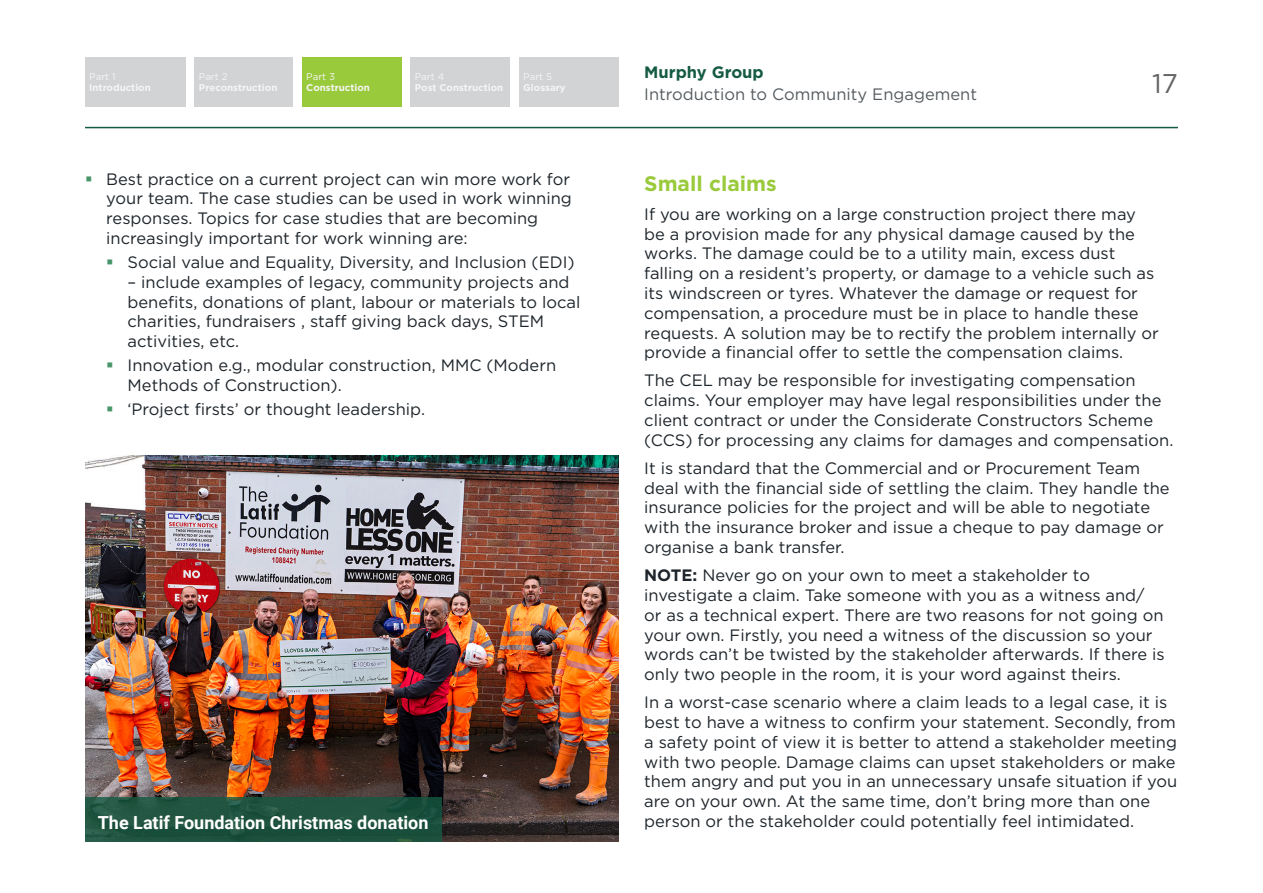
<style>
.page{position:relative;width:1263px;height:893px;background:#fff}
.page>*{position:absolute;margin:0;border:0;box-sizing:border-box;transform-origin:0 0}
.t1{font:27px "Gotham";color:#636366}
.Heading_3___14pt{font:700 21px "Gotham";color:#99ca3b}
.t2{font:700 18px "Roboto";color:#fff}
.Body_Text__Cap_Stat{font:16.5px/19.8px "Gotham";color:#1e252b}
.t3{font:16.5px "Gotham";color:#565c60}
.t4{font:700 16.5px "Gotham";color:#155a42}
.Body_Text__Cap_Stat-2{font:700 9.75px "Gotham";color:#f5f5f4}
.Body_Text__Cap_Stat-3{font:9.75px "Gotham";color:#f5f5f4}
.s1{font-weight:700}
</style>
<div class="page">
<img style="left:85px;top:455px;width:534px;height:387px">
<div style="left:85px;top:798px;width:356px;height:44px;background:#1f5440"></div>
<hr style="left:85px;top:127px;width:1093px;height:1px;background:#155a42">
<div style="left:85px;top:57px;width:101px;height:49px;background:#d2d3d5"></div>
<div style="left:195px;top:57px;width:98px;height:49px;background:#d2d3d5"></div>
<div style="left:410px;top:57px;width:100px;height:49px;background:#d2d3d5"></div>
<div style="left:519px;top:57px;width:100px;height:49px;background:#d2d3d5"></div>
<div style="left:302px;top:57px;width:100px;height:49px;background:#99ca3b"></div>
<p class="Body_Text__Cap_Stat-3" style="left:89px;top:70px;width:28px">Part 1</p>
<p class="Body_Text__Cap_Stat-2" style="left:89px;top:82px;width:63px">Introduction</p>
<p class="Body_Text__Cap_Stat-3" style="left:199px;top:70px;width:30px">Part 2</p>
<p class="Body_Text__Cap_Stat-2" style="left:199px;top:82px;width:80px">Preconstruction</p>
<p class="Body_Text__Cap_Stat-3" style="left:306px;top:70px;width:30px">Part 3</p>
<p class="Body_Text__Cap_Stat-2" style="left:306px;top:82px;width:65px">Construction</p>
<p class="Body_Text__Cap_Stat-3" style="left:415px;top:70px;width:31px">Part 4</p>
<p class="Body_Text__Cap_Stat-2" style="left:415px;top:82px;width:90px">Post Construction</p>
<p class="Body_Text__Cap_Stat-3" style="left:523px;top:70px;width:30px">Part 5</p>
<p class="Body_Text__Cap_Stat-2" style="left:523px;top:82px;width:44px">Glossary</p>
<p class="t4" style="left:644px;top:63px;width:121px">Murphy Group</p>
<p class="t3" style="left:644px;top:84px;width:334px">Introduction to Community Engagement</p>
<h1 class="t1" style="left:1152px;top:66px;width:27px">17</h1>
<p class="Body_Text__Cap_Stat" style="left:106px;top:168px;width:467px">Best practice on a current project can win more work for your team. The case studies can be used in work winning responses. Topics for case studies that are becoming increasingly important for work winning are:</p>
<p class="Body_Text__Cap_Stat" style="left:128px;top:252px;width:449px">Social value and Equality, Diversity, and Inclusion (EDI)</p>
<p class="Body_Text__Cap_Stat" style="left:128px;top:272px;width:454px">– include examples of legacy, community projects and benefits, donations of plant, labour or materials to local charities, fundraisers , staff giving back days, STEM activities, etc.</p>
<p class="Body_Text__Cap_Stat" style="left:128px;top:355px;width:430px">Innovation e.g., modular construction, MMC (Modern<br>Methods of Construction).</p>
<p class="Body_Text__Cap_Stat" style="left:128px;top:399px;width:299px">‘Project firsts’ or thought leadership.</p>
<p class="Heading_3___14pt" style="left:644px;top:171px;width:134px">Small claims</p>
<p class="Body_Text__Cap_Stat" style="left:644px;top:204px;width:516px">If you are working on a large construction project there may be a provision made for any physical damage caused by the works. The damage could be to a utility main, excess dust falling on a resident’s property, or damage to a vehicle such as its windscreen or tyres. Whatever the damage or request for compensation, a procedure must be in place to handle these requests. A solution may be to rectify the problem internally or provide a financial offer to settle the compensation claims.</p>
<p class="Body_Text__Cap_Stat" style="left:644px;top:370px;width:531px">The CEL may be responsible for investigating compensation claims. Your employer may have legal responsibilities under the client contract or under the Considerate Constructors Scheme (CCS) for processing any claims for damages and compensation.</p>
<p class="Body_Text__Cap_Stat" style="left:644px;top:458px;width:527px">It is standard that the Commercial and or Procurement Team deal with the financial side of settling the claim. They handle the insurance policies for the project and will be able to negotiate with the insurance broker and issue a cheque to pay damage or organise a bank transfer.</p>
<p class="Body_Text__Cap_Stat" style="left:644px;top:565px;width:522px"><span class="s1">NOTE:</span> Never go on your own to meet a stakeholder to investigate a claim. Take someone with you as a witness and/ or as a technical expert. There are two reasons for not going on your own. Firstly, you need a witness of the discussion so your words can’t be twisted by the stakeholder afterwards. If there is only two people in the room, it is your word against theirs.</p>
<p class="Body_Text__Cap_Stat" style="left:644px;top:692px;width:534px">In a worst-case scenario where a claim leads to a legal case, it is best to have a witness to confirm your statement. Secondly, from a safety point of view it is better to attend a stakeholder meeting with two people. Damage claims can upset stakeholders or make them angry and put you in an unnecessary unsafe situation if you are on your own. At the same time, don’t bring more than one</p>
<p class="t2" style="left:98px;top:810px;width:332px">The Latif Foundation Christmas donation</p>
<p class="Body_Text__Cap_Stat" style="left:644px;top:811px;width:491px">person or the stakeholder could potentially feel intimidated.</p>
</div>
